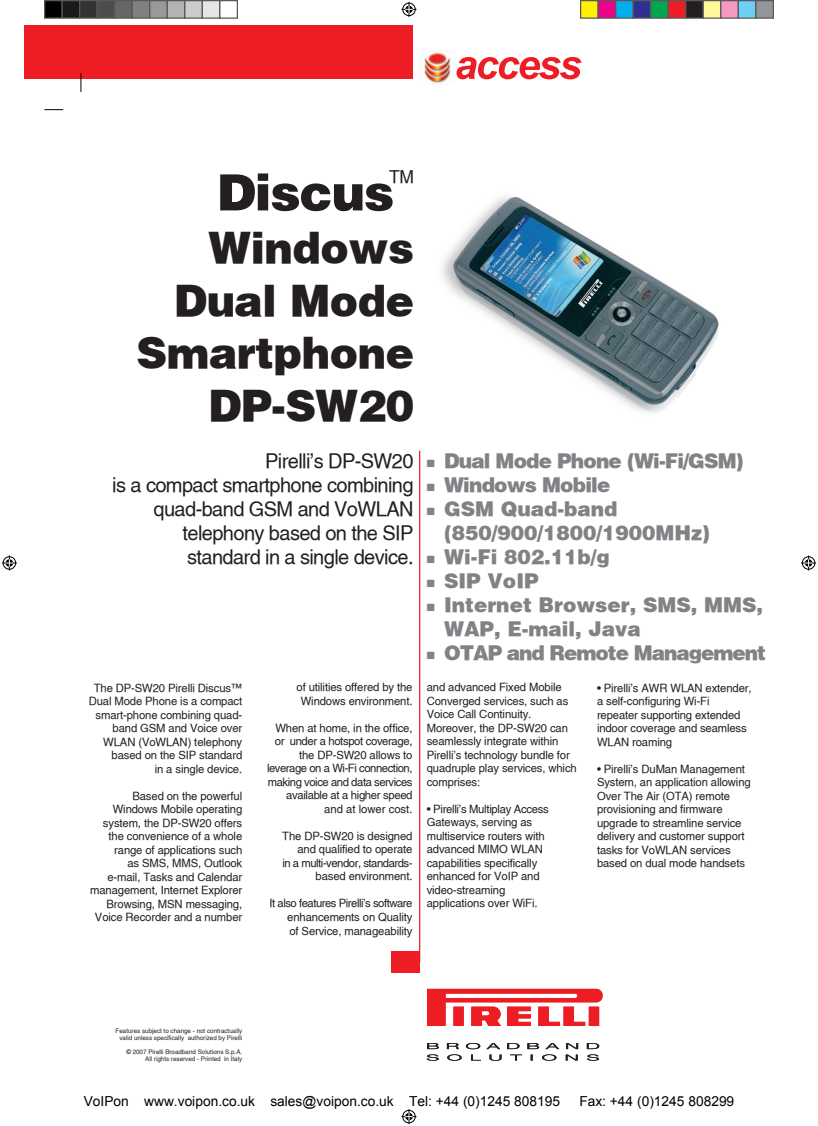
<style>
.page{position:relative;width:818px;height:1126px;background:#fff}
.page>*{position:absolute;margin:0;border:0;box-sizing:border-box;transform-origin:0 0}
.t1{font:900 50px "Helveticablack";letter-spacing:-.025em;color:#231f20}
.t2{font:900 42.5px "Helveticablack";letter-spacing:-.01em;color:#231f20}
.t3{font:20px "Helvetica";letter-spacing:-.03em;color:#231f20}
.t4{font:900 20px/24px "Helveticablack";color:#808285}
.t5{font:900 20px "Helveticablack";letter-spacing:-.04em;color:#808285}
.t6{font:900 20px "Helveticablack";letter-spacing:-.05em;color:#808285}
.t7{font:17.5px "Helvetica";color:#231f20}
.t8{font:13.75px "Arial";color:#000}
.t9{font:11.25px/13.5px "Helvetica";letter-spacing:-.01em;color:#231f20}
.t10{font:11.25px/13.5px "Helvetica";letter-spacing:-.04em;color:#231f20;text-align:right}
.t11{font:11.25px "Helvetica";letter-spacing:-.03em;color:#231f20}
.t12{font:6.25px "Helvetica";color:#231f20}
</style>
<div class="page">
<img style="left:441px;top:196px;width:278px;height:217px">
<div style="left:391px;top:951px;width:29px;height:21px;background:#ee1d23"></div>
<div style="left:24px;top:26px;width:388px;height:53px;background:#ee1d23"></div>
<svg style="left:456px;top:57px;width:125px;height:22px"></svg>
<img style="left:419px;top:49px;width:33px;height:34px">
<svg style="left:427px;top:1043px;width:11px;height:5px"></svg>
<svg style="left:487px;top:1043px;width:12px;height:5px"></svg>
<svg style="left:507px;top:1043px;width:12px;height:5px"></svg>
<svg style="left:527px;top:1043px;width:12px;height:5px"></svg>
<svg style="left:546px;top:1043px;width:13px;height:5px"></svg>
<svg style="left:566px;top:1043px;width:11px;height:5px"></svg>
<svg style="left:586px;top:1043px;width:13px;height:5px"></svg>
<svg style="left:426px;top:1054px;width:12px;height:6px"></svg>
<svg style="left:446px;top:1042px;width:34px;height:18px"></svg>
<svg style="left:489px;top:1054px;width:12px;height:6px"></svg>
<svg style="left:510px;top:1054px;width:11px;height:6px"></svg>
<svg style="left:530px;top:1054px;width:2px;height:6px"></svg>
<svg style="left:542px;top:1054px;width:14px;height:6px"></svg>
<svg style="left:565px;top:1054px;width:12px;height:6px"></svg>
<svg style="left:587px;top:1054px;width:11px;height:6px"></svg>
<svg style="left:427px;top:988px;width:175px;height:38px"></svg>
<hr style="left:419px;top:450px;width:1px;height:512px;background:#ee1d23">
<svg style="left:44px;top:109px;width:19px;height:1px"></svg>
<svg style="left:81px;top:73px;width:1px;height:19px"></svg>
<svg style="left:401px;top:2px;width:15px;height:15px"></svg>
<svg style="left:401px;top:1109px;width:15px;height:14px"></svg>
<svg style="left:2px;top:555px;width:15px;height:15px"></svg>
<svg style="left:801px;top:555px;width:14px;height:15px"></svg>
<div style="left:45px;top:1px;width:17px;height:17px;background:#000"></div>
<div style="left:44px;top:0;width:19px;height:19px;border:1px solid #595959"></div>
<div style="left:62px;top:1px;width:18px;height:17px;background:#1a1a1a"></div>
<div style="left:61px;top:0;width:19px;height:19px;border:1px solid #595959"></div>
<div style="left:80px;top:1px;width:17px;height:17px;background:#333"></div>
<div style="left:79px;top:0;width:19px;height:19px;border:1px solid #595959"></div>
<div style="left:97px;top:1px;width:18px;height:17px;background:#4d4d4d"></div>
<div style="left:96px;top:0;width:19px;height:19px;border:1px solid #595959"></div>
<div style="left:115px;top:1px;width:17px;height:17px;background:#666"></div>
<div style="left:114px;top:0;width:19px;height:19px;border:1px solid #595959"></div>
<div style="left:132px;top:1px;width:18px;height:17px;background:#808080"></div>
<div style="left:131px;top:0;width:19px;height:19px;border:1px solid #595959"></div>
<div style="left:150px;top:1px;width:17px;height:17px;background:#999"></div>
<div style="left:149px;top:0;width:19px;height:19px;border:1px solid #595959"></div>
<div style="left:167px;top:1px;width:18px;height:17px;background:#b3b3b3"></div>
<div style="left:166px;top:0;width:19px;height:19px;border:1px solid #595959"></div>
<div style="left:185px;top:1px;width:17px;height:17px;background:#ccc"></div>
<div style="left:184px;top:0;width:19px;height:19px;border:1px solid #595959"></div>
<div style="left:202px;top:1px;width:18px;height:17px;background:#e5e5e5"></div>
<div style="left:201px;top:0;width:19px;height:19px;border:1px solid #595959"></div>
<div style="left:219px;top:0;width:19px;height:19px;border:1px solid #595959"></div>
<div style="left:580px;top:1px;width:17px;height:17px;background:#fff101"></div>
<div style="left:579px;top:0;width:19px;height:19px;border:1px solid #595959"></div>
<div style="left:597px;top:1px;width:18px;height:17px;background:#ed028c"></div>
<div style="left:597px;top:0;width:19px;height:19px;border:1px solid #595959"></div>
<div style="left:615px;top:1px;width:17px;height:17px;background:#00aeef"></div>
<div style="left:614px;top:0;width:19px;height:19px;border:1px solid #595959"></div>
<div style="left:632px;top:1px;width:18px;height:17px;background:#2e3092"></div>
<div style="left:632px;top:0;width:19px;height:19px;border:1px solid #595959"></div>
<div style="left:650px;top:1px;width:17px;height:17px;background:#00a54f"></div>
<div style="left:649px;top:0;width:19px;height:19px;border:1px solid #595959"></div>
<div style="left:667px;top:1px;width:18px;height:17px;background:#ee1d23"></div>
<div style="left:667px;top:0;width:19px;height:19px;border:1px solid #595959"></div>
<div style="left:685px;top:1px;width:17px;height:17px;background:#231f20"></div>
<div style="left:684px;top:0;width:19px;height:19px;border:1px solid #595959"></div>
<div style="left:702px;top:1px;width:18px;height:17px;background:#fff79a"></div>
<div style="left:702px;top:0;width:19px;height:19px;border:1px solid #595959"></div>
<div style="left:720px;top:1px;width:17px;height:17px;background:#f499c2"></div>
<div style="left:719px;top:0;width:19px;height:19px;border:1px solid #595959"></div>
<div style="left:737px;top:1px;width:18px;height:17px;background:#6bcff6"></div>
<div style="left:737px;top:0;width:19px;height:19px;border:1px solid #595959"></div>
<div style="left:755px;top:1px;width:17px;height:17px;background:#939598"></div>
<div style="left:754px;top:0;width:19px;height:19px;border:1px solid #595959"></div>
<p class="t7" style="left:389px;top:167px;width:26px">TM</p>
<p class="t1" style="left:217px;top:160px;width:179px">Discus</p>
<p class="t2" style="left:208px;top:220px;width:207px">Windows</p>
<p class="t2" style="left:174px;top:272px;width:241px">Dual Mode</p>
<p class="t2" style="left:136px;top:325px;width:279px">Smartphone</p>
<p class="t2" style="left:208px;top:377px;width:207px">DP-SW20</p>
<p class="t3" style="left:265px;top:449px;width:150px">Pirelli’s DP-SW20</p>
<p class="t3" style="left:112px;top:473px;width:302px">is a compact smartphone combining</p>
<p class="t3" style="left:153px;top:497px;width:261px">quad-band GSM and VoWLAN</p>
<p class="t3" style="left:182px;top:521px;width:232px">telephony based on the SIP</p>
<p class="t3" style="left:187px;top:545px;width:228px">standard in a single device.</p>
<p class="t9" style="left:89px;top:680px;width:155px;text-align:right">The DP-SW20 Pirelli Discus™<br>Dual Mode Phone is a compact smart-phone combining quad&shy;band GSM and Voice over<br>WLAN (VoWLAN) telephony based on the SIP standard</p>
<p class="t9" style="left:155px;top:761px;width:89px">in a single device.</p>
<p class="t9" style="left:90px;top:788px;width:153px;text-align:right">Based on the powerful<br>Windows Mobile operating system, the DP-SW20 offers the convenience of a whole range of applications such<br>as SMS, MMS, Outlook<br>e-mail, Tasks and Calendar management, Internet Explorer<br>Browsing, MSN messaging,<br>Voice Recorder and a number</p>
<p class="t9" style="left:296px;top:680px;width:117px;text-align:center">of utilities offered by the<br>Windows environment.</p>
<p class="t9" style="left:275px;top:721px;width:139px">When at home, in the office,</p>
<p class="t11" style="left:275px;top:734px;width:139px">or under a hotspot coverage,</p>
<p class="t10" style="left:267px;top:748px;width:147px">the DP-SW20 allows to leverage on a Wi-Fi connection, making voice and data services available at a higher speed</p>
<p class="t9" style="left:324px;top:802px;width:90px">and at lower cost.</p>
<p class="t9" style="left:282px;top:829px;width:132px">The DP-SW20 is designed</p>
<p class="t9" style="left:297px;top:842px;width:116px">and qualified to operate</p>
<p class="t10" style="left:282px;top:856px;width:131px">in a multi-vendor, standards&shy;based environment.</p>
<p class="t10" style="left:269px;top:896px;width:144px">It also features Pirelli’s software enhancements on Quality</p>
<p class="t9" style="left:289px;top:923px;width:124px">of Service, manageability</p>
<p class="t5" style="left:426px;top:448px;width:318px">■ Dual Mode Phone (Wi-Fi/GSM)</p>
<p class="t5" style="left:426px;top:472px;width:185px">■ Windows Mobile</p>
<p class="t4" style="left:426px;top:496px;width:193px">■ GSM Quad-band</p>
<p class="t4" style="left:444px;top:520px;width:267px">(850/900/1800/1900MHz)</p>
<p class="t4" style="left:426px;top:544px;width:185px">■ Wi-Fi 802.11b/g</p>
<p class="t4" style="left:426px;top:568px;width:114px">■ SIP VoIP</p>
<p class="t4" style="left:444px;top:592px;width:320px;text-indent:-18px">■ Internet Browser, SMS, MMS,<br>WAP, E-mail, Java</p>
<p class="t6" style="left:426px;top:640px;width:341px">■ OTAP and Remote Management</p>
<p class="t9" style="left:426px;top:680px;width:143px">and advanced Fixed Mobile<br>Converged services, such as<br>Voice Call Continuity.</p>
<p class="t9" style="left:426px;top:721px;width:151px">Moreover, the DP-SW20 can seamlessly integrate within<br>Pirelli’s technology bundle for quadruple play services, which comprises:</p>
<p class="t9" style="left:426px;top:802px;width:123px">• Pirelli’s Multiplay Access<br>Gateways, serving as multiservice routers with advanced MIMO WLAN capabilities specifically enhanced for VoIP and</p>
<p class="t9" style="left:426px;top:883px;width:80px">video-streaming</p>
<p class="t9" style="left:426px;top:896px;width:112px">applications over WiFi.</p>
<p class="t9" style="left:596px;top:680px;width:156px">• Pirelli’s AWR WLAN extender, a self-configuring Wi-Fi repeater supporting extended indoor coverage and seamless<br>WLAN roaming</p>
<p class="t9" style="left:596px;top:761px;width:155px">• Pirelli’s DuMan Management<br>System, an application allowing<br>Over The Air (OTA) remote provisioning and firmware upgrade to streamline service delivery and customer support tasks for VoWLAN services based on dual mode handsets</p>
<p class="t12" style="left:116px;top:1026px;width:128px">Features subject to change - not contractually</p>
<p class="t12" style="left:119px;top:1034px;width:124px">valid unless specifically authorized by Pirelli</p>
<p class="t12" style="left:126px;top:1047px;width:117px">© 2007 Pirelli Broadband Solutions S.p.A.</p>
<p class="t12" style="left:145px;top:1055px;width:98px">All rights reserved - Printed in Italy</p>
<p class="t8" style="left:84px;top:1092px;width:477px">VoIPon www.voipon.co.uk sales@voipon.co.uk Tel: +44 (0)1245 808195</p>
<p class="t8" style="left:579px;top:1092px;width:156px">Fax: +44 (0)1245 808299</p>
</div>
